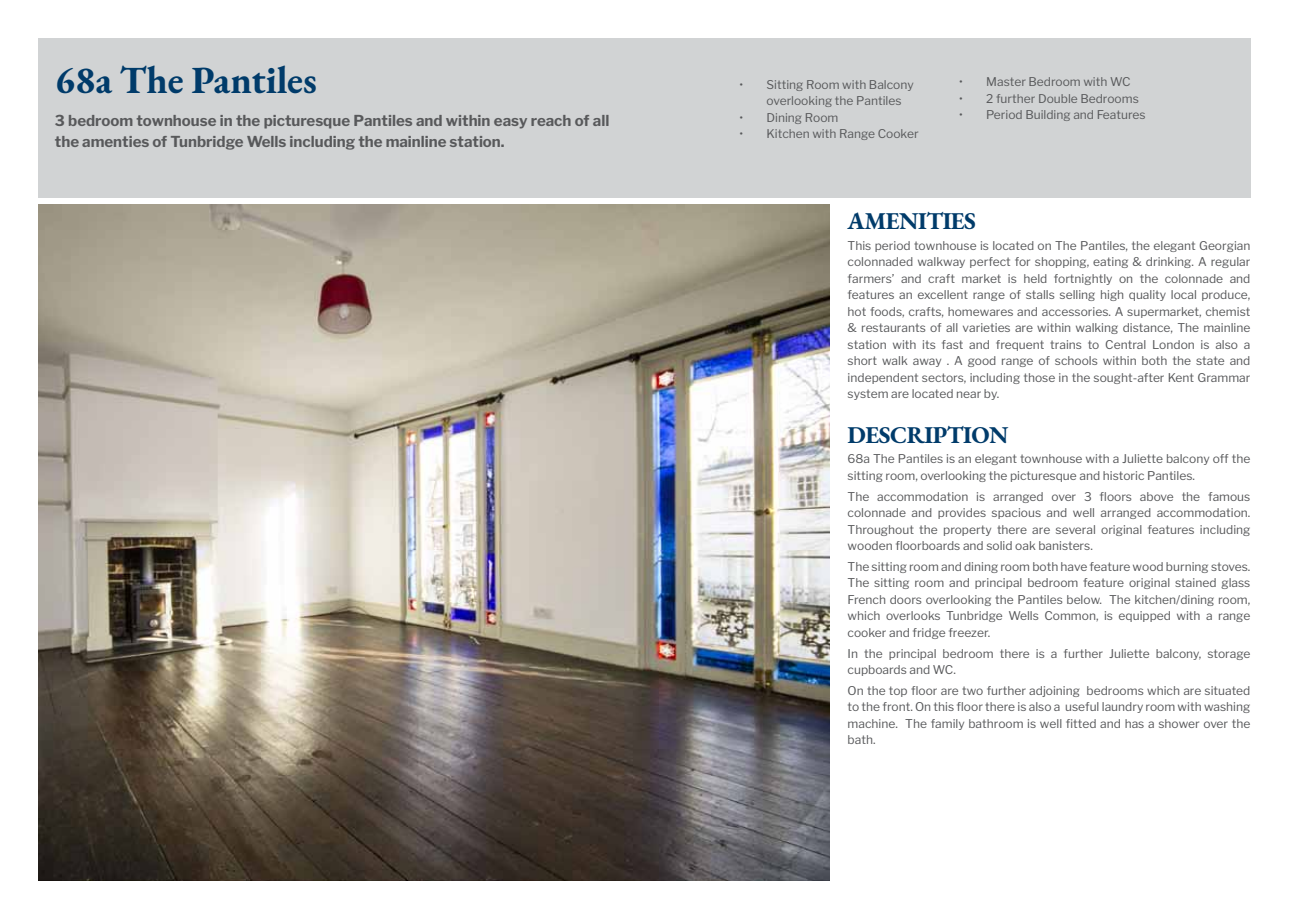
<style>
.page{position:relative;width:1289px;height:919px;background:#fff}
.page>*{position:absolute;margin:0;border:0;box-sizing:border-box;transform-origin:0 0}
.t1{font:700 38.25px "EB Garamond";color:#003b6a}
.t2{font:700 24px "EB Garamond";letter-spacing:-.02em;color:#003b6a}
.t3{font:700 15px/21px "Libre Franklin";color:#58595b}
.t4{font:12px/16.5px "Libre Franklin";color:#58595b;text-align:justify}
</style>
<div class="page">
<img style="left:38px;top:205px;width:791px;height:675px">
<div style="left:38px;top:38px;width:1212px;height:160px;background:#d1d3d4"></div>
<h1 class="t1" style="left:55px;top:54px;width:263px">68a The Pantiles</h1>
<p class="t3" style="left:55px;top:110px;width:556px">3 bedroom townhouse in the picturesque Pantiles and within easy reach of all the amenties of Tunbridge Wells including the mainline station.</p>
<p class="t4" style="left:766px;top:76px;width:149px;text-indent:-27px">• Sitting Room with Balcony overlooking the Pantiles</p>
<p class="t4" style="left:739px;top:109px;width:100px">• Dining Room</p>
<p class="t4" style="left:739px;top:126px;width:180px">• Kitchen with Range Cooker</p>
<p class="t4" style="left:959px;top:74px;width:173px">• Master Bedroom with WC</p>
<p class="t4" style="left:959px;top:90px;width:181px">• 2 further Double Bedrooms</p>
<p class="t4" style="left:959px;top:107px;width:188px">• Period Building and Features</p>
<h2 class="t2" style="left:847px;top:204px;width:130px">AMENITIES</h2>
<p class="t4" style="left:847px;top:237px;width:404px">This period townhouse is located on The Pantiles, the elegant Georgian colonnaded walkway perfect for shopping, eating &amp; drinking. A regular farmers’ and craft market is held fortnightly on the colonnade and features an excellent range of stalls selling high quality local produce, hot foods, crafts, homewares and accessories. A supermarket, chemist &amp; restaurants of all varieties are within walking distance, The mainline station with its fast and frequent trains to Central London is also a short walk away . A good range of schools within both the state and independent sectors, including those in the sought-after Kent Grammar system are located near by.</p>
<h2 class="t2" style="left:847px;top:417px;width:162px">DESCRIPTION</h2>
<p class="t4" style="left:847px;top:450px;width:404px">68a The Pantiles is an elegant townhouse with a Juliette balcony off the sitting room, overlooking the picturesque and historic Pantiles.</p>
<p class="t4" style="left:847px;top:488px;width:404px">The accommodation is arranged over 3 floors above the famous colonnade and provides spacious and well arranged accommodation.<br>Throughout the property there are several original features including wooden floorboards and solid oak banisters.</p>
<p class="t4" style="left:847px;top:558px;width:404px">The sitting room and dining room both have feature wood burning stoves.<br>The sitting room and principal bedroom feature original stained glass French doors overlooking the Pantiles below. The kitchen/dining room, which overlooks Tunbridge Wells Common, is equipped with a range cooker and fridge freezer.</p>
<p class="t4" style="left:847px;top:645px;width:404px">In the principal bedroom there is a further Juliette balcony, storage cupboards and WC.</p>
<p class="t4" style="left:847px;top:682px;width:404px">On the top floor are two further adjoining bedrooms which are situated to the front. On this floor there is also a useful laundry room with washing machine. The family bathroom is well fitted and has a shower over the bath.</p>
</div>
